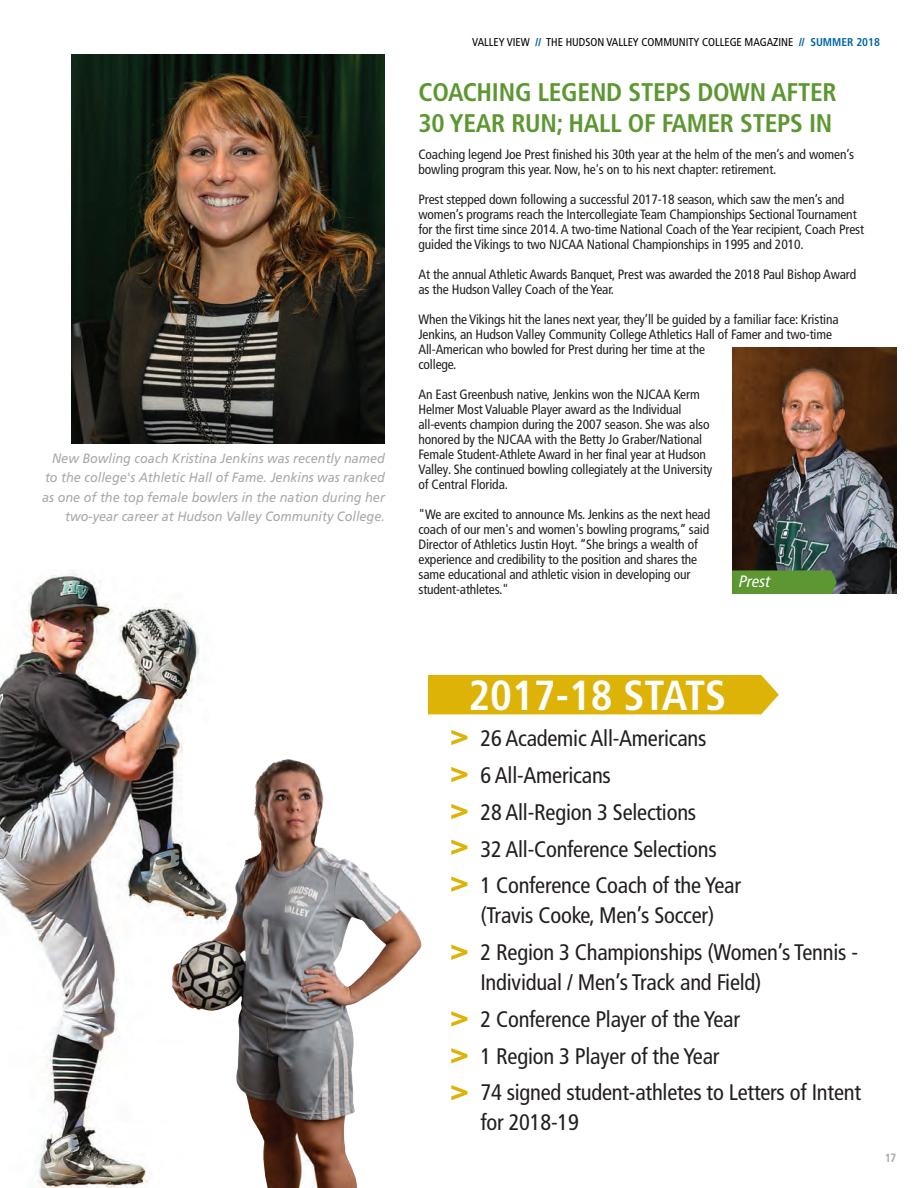
<style>
.page{position:relative;width:918px;height:1188px;background:#fff}
.page>*{position:absolute;margin:0;border:0;box-sizing:border-box;transform-origin:0 0}
.t1{font:700 condensed 42px "Frutiger LT Pro";color:#fff}
.t2{font:700 condensed 25.5px/30.6px "Frutiger LT Pro";letter-spacing:-.01em;color:#5c9731}
.t3{font:condensed 22.5px/30px "Frutiger LT Pro";letter-spacing:-.01em;color:#231f20}
.t4{font:italic condensed 16.5px "Frutiger LT Pro";color:#fff}
.Normal_Paragraph{font:condensed 13.5px/15px "Frutiger LT Pro";letter-spacing:-.01em;color:#231f20}
.t5{font:italic 13.5px/19.5px "Frutiger";color:#a8a9ad;text-align:right;scale:.94 1}
.t6{font:700 condensed 12px "Frutiger LT Pro";color:#a8a9ad}
.t7{font:condensed 11.4px "Frutiger LT Pro";color:#000}
.s1{font-family:"Frutiger";font-weight:900;color:#0065a4}
.s2{font-weight:700;color:#0065a4}
</style>
<div class="page">
<div style="left:428px;top:675px;width:351px;height:39px;background:#deb308"></div>
<img style="left:0;top:572px;width:200px;height:616px">
<img style="left:72px;top:54px;width:313px;height:390px">
<img style="left:732px;top:347px;width:164px;height:247px">
<img style="left:0;top:722px;width:37px;height:466px">
<img style="left:165px;top:740px;width:257px;height:448px">
<svg style="left:732px;top:570px;width:105px;height:24px;background:#5b9333"></svg>
<svg style="left:451px;top:730px;width:16px;height:15px"></svg>
<svg style="left:451px;top:804px;width:16px;height:15px"></svg>
<svg style="left:451px;top:840px;width:16px;height:15px"></svg>
<svg style="left:451px;top:876px;width:16px;height:16px"></svg>
<svg style="left:451px;top:945px;width:16px;height:15px"></svg>
<svg style="left:451px;top:767px;width:16px;height:15px"></svg>
<svg style="left:451px;top:1011px;width:16px;height:16px"></svg>
<svg style="left:451px;top:1048px;width:16px;height:15px"></svg>
<svg style="left:451px;top:1085px;width:16px;height:15px"></svg>
<p class="t5" style="left:42px;top:448px;width:366px">New Bowling coach Kristina Jenkins was recently named to the college's Athletic Hall of Fame. Jenkins was ranked as one of the top female bowlers in the nation during her two-year career at Hudson Valley Community College.</p>
<p class="t7" style="left:472px;top:36px;width:409px">VALLEY VIEW <span class="s1">//</span> THE HUDSON VALLEY COMMUNITY COLLEGE MAGAZINE <span class="s1">//</span> <span class="s2">SUMMER 2018</span></p>
<p class="t2" style="left:418px;top:77px;width:420px">COACHING LEGEND STEPS DOWN AFTER<br>30 YEAR RUN; HALL OF FAMER STEPS IN</p>
<p class="Normal_Paragraph" style="left:418px;top:147px;width:437px">Coaching legend Joe Prest finished his 30th year at the helm of the men’s and women’s bowling program this year. Now, he's on to his next chapter: retirement.</p>
<p class="Normal_Paragraph" style="left:418px;top:192px;width:447px">Prest stepped down following a successful 2017-18 season, which saw the men’s and women’s programs reach the Intercollegiate Team Championships Sectional Tournament for the first time since 2014. A two-time National Coach of the Year recipient, Coach Prest guided the Vikings to two NJCAA National Championships in 1995 and 2010.</p>
<p class="Normal_Paragraph" style="left:418px;top:267px;width:439px">At the annual Athletic Awards Banquet, Prest was awarded the 2018 Paul Bishop Award as the Hudson Valley Coach of the Year.</p>
<p class="Normal_Paragraph" style="left:418px;top:312px;width:422px">When the Vikings hit the lanes next year, they’ll be guided by a familiar face: Kristina Jenkins, an Hudson Valley Community College Athletics Hall of Famer and two-time All-American who bowled for Prest during her time at the<br>college.</p>
<p class="Normal_Paragraph" style="left:418px;top:387px;width:295px">An East Greenbush native, Jenkins won the NJCAA Kerm Helmer Most Valuable Player award as the Individual all-events champion during the 2007 season. She was also honored by the NJCAA with the Betty Jo Graber/National Female Student-Athlete Award in her final year at Hudson Valley. She continued bowling collegiately at the University of Central Florida.</p>
<p class="Normal_Paragraph" style="left:418px;top:507px;width:293px">"We are excited to announce Ms. Jenkins as the next head coach of our men's and women's bowling programs,” said Director of Athletics Justin Hoyt. “She brings a wealth of experience and credibility to the position and shares the same educational and athletic vision in developing our student-athletes."</p>
<p class="t4" style="left:739px;top:571px;width:33px">Prest</p>
<p class="t1" style="left:468px;top:670px;width:259px">2017-18 STATS</p>
<p class="t3" style="left:480px;top:724px;width:228px">26 Academic All-Americans</p>
<p class="t3" style="left:480px;top:760px;width:132px">6 All-Americans</p>
<p class="t3" style="left:480px;top:797px;width:217px">28 All-Region 3 Selections</p>
<p class="t3" style="left:480px;top:834px;width:238px">32 All-Conference Selections</p>
<p class="t3" style="left:480px;top:871px;width:262px">1 Conference Coach of the Year (Travis Cooke, Men’s Soccer)</p>
<p class="t3" style="left:480px;top:937px;width:379px">2 Region 3 Championships (Women’s Tennis -<br>Individual / Men’s Track and Field)</p>
<p class="t3" style="left:480px;top:1004px;width:261px">2 Conference Player of the Year</p>
<p class="t3" style="left:480px;top:1041px;width:241px">1 Region 3 Player of the Year</p>
<p class="t3" style="left:480px;top:1078px;width:382px">74 signed student-athletes to Letters of Intent for 2018-19</p>
<p class="t6" style="left:885px;top:1151px;width:13px">17</p>
</div>
